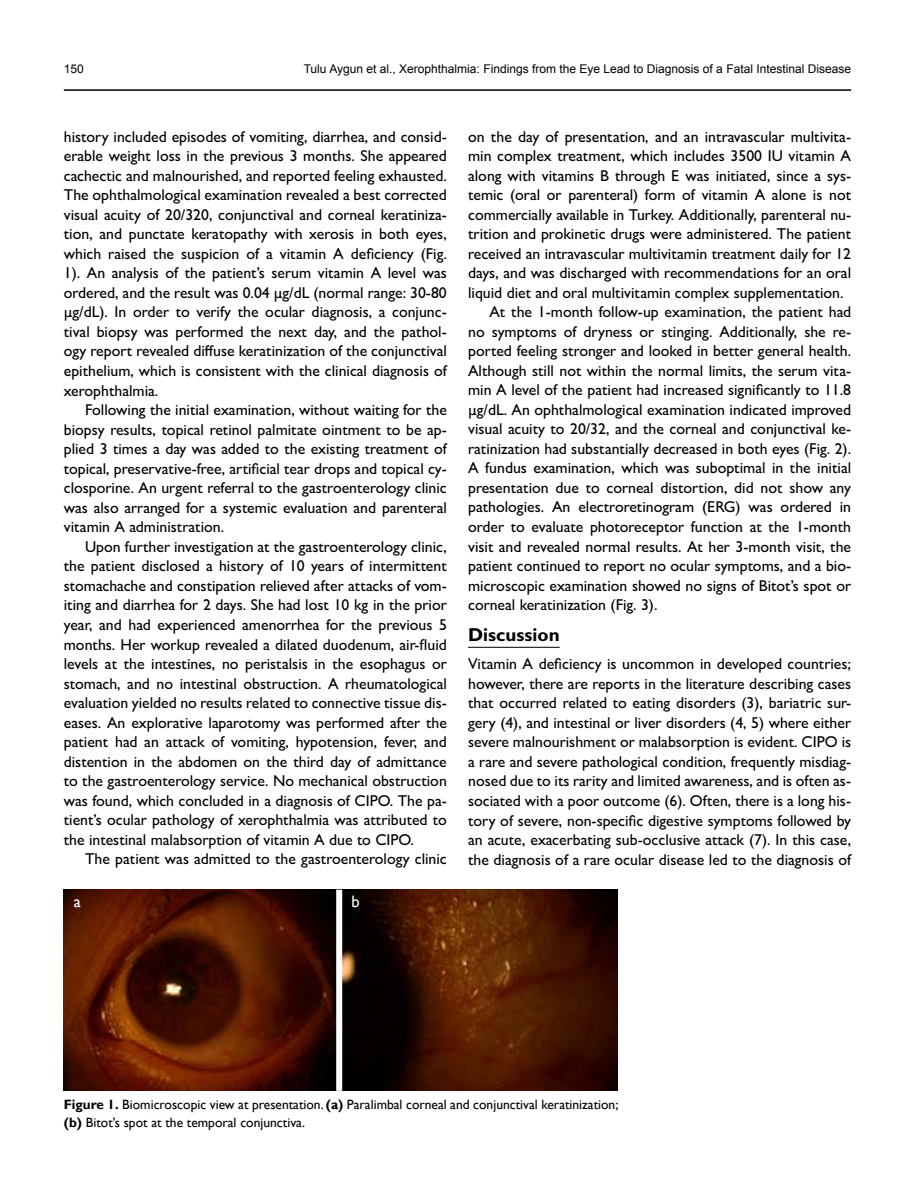
<style>
.page{position:relative;width:915px;height:1191px;background:#fff}
.page>*{position:absolute;margin:0;border:0;box-sizing:border-box;transform-origin:0 0}
.t1{font:700 18.75px "Gill Sans MT Pro";color:#000}
.t2{font:16.5px "Gill Sans";color:#fff}
.t3{font:500 15.75px/19.5px "Gill Sans MT Pro";color:#000;text-align:justify}
.t4{font:13.5px/18px "Gill Sans";color:#000}
.t5{font:12px "Arial";color:#000}
.s1{font-weight:700}
</style>
<div class="page">
<hr style="left:64px;top:89px;width:786px;height:2px;background:#000">
<hr style="left:468px;top:647px;width:91px;height:1px;background:#000">
<img style="left:64px;top:889px;width:553px;height:201px">
<div style="left:336px;top:889px;width:6px;height:201px;background:#fff"></div>
<p class="t5" style="left:64px;top:60px;width:22px">150</p>
<p class="t5" style="left:303px;top:60px;width:548px">Tulu Aygun et al., Xerophthalmia: Findings from the Eye Lead to Diagnosis of a Fatal Intestinal Disease</p>
<p class="t3" style="left:64px;top:126px;width:384px">history included episodes of vomiting, diarrhea, and consid&shy;erable weight loss in the previous 3 months. She appeared cachectic and malnourished, and reported feeling exhausted.<br>The ophthalmological examination revealed a best corrected visual acuity of 20/320, conjunctival and corneal keratiniza&shy;tion, and punctate keratopathy with xerosis in both eyes, which raised the suspicion of a vitamin A deficiency (Fig.<br>1). An analysis of the patient’s serum vitamin A level was ordered, and the result was 0.04 µg/dL (normal range: 30-80 µg/dL). In order to verify the ocular diagnosis, a conjunc&shy;tival biopsy was performed the next day, and the pathol&shy;ogy report revealed diffuse keratinization of the conjunctival epithelium, which is consistent with the clinical diagnosis of xerophthalmia.</p>
<p class="t3" style="left:64px;top:400px;width:384px;text-indent:21px">Following the initial examination, without waiting for the biopsy results, topical retinol palmitate ointment to be ap&shy;plied 3 times a day was added to the existing treatment of topical, preservative-free, artificial tear drops and topical cy&shy;closporine. An urgent referral to the gastroenterology clinic was also arranged for a systemic evaluation and parenteral vitamin A administration.</p>
<p class="t3" style="left:64px;top:536px;width:384px;text-indent:21px">Upon further investigation at the gastroenterology clinic, the patient disclosed a history of 10 years of intermittent stomachache and constipation relieved after attacks of vom&shy;iting and diarrhea for 2 days. She had lost 10 kg in the prior year, and had experienced amenorrhea for the previous 5 months. Her workup revealed a dilated duodenum, air-fluid levels at the intestines, no peristalsis in the esophagus or stomach, and no intestinal obstruction. A rheumatological evaluation yielded no results related to connective tissue dis&shy;eases. An explorative laparotomy was performed after the patient had an attack of vomiting, hypotension, fever, and distention in the abdomen on the third day of admittance to the gastroenterology service. No mechanical obstruction was found, which concluded in a diagnosis of CIPO. The pa&shy;tient’s ocular pathology of xerophthalmia was attributed to the intestinal malabsorption of vitamin A due to CIPO.</p>
<p class="t3" style="left:85px;top:849px;width:363px">The patient was admitted to the gastroenterology clinic</p>
<p class="t2" style="left:74px;top:892px;width:9px">a</p>
<p class="t2" style="left:351px;top:892px;width:10px">b</p>
<p class="t3" style="left:468px;top:126px;width:384px">on the day of presentation, and an intravascular multivita-</p>
<p class="t3" style="left:468px;top:146px;width:384px">min complex treatment, which includes 3500 IU vitamin A</p>
<p class="t3" style="left:468px;top:165px;width:384px">along with vitamins B through E was initiated, since a sys-</p>
<p class="t3" style="left:468px;top:185px;width:384px">temic (oral or parenteral) form of vitamin A alone is not</p>
<p class="t3" style="left:468px;top:204px;width:384px">commercially available in Turkey. Additionally, parenteral nu-</p>
<p class="t3" style="left:468px;top:224px;width:384px">trition and prokinetic drugs were administered. The patient</p>
<p class="t3" style="left:468px;top:243px;width:384px">received an intravascular multivitamin treatment daily for 12</p>
<p class="t3" style="left:468px;top:263px;width:384px">days, and was discharged with recommendations for an oral</p>
<p class="t3" style="left:468px;top:282px;width:377px">liquid diet and oral multivitamin complex supplementation.</p>
<p class="t3" style="left:489px;top:302px;width:363px">At the 1-month follow-up examination, the patient had</p>
<p class="t3" style="left:468px;top:321px;width:384px">no symptoms of dryness or stinging. Additionally, she re-</p>
<p class="t3" style="left:468px;top:341px;width:384px">ported feeling stronger and looked in better general health.</p>
<p class="t3" style="left:468px;top:361px;width:384px">Although still not within the normal limits, the serum vita-</p>
<p class="t3" style="left:468px;top:380px;width:384px">min A level of the patient had increased significantly to 11.8</p>
<p class="t3" style="left:468px;top:400px;width:384px">µg/dL. An ophthalmological examination indicated improved</p>
<p class="t3" style="left:468px;top:419px;width:384px">visual acuity to 20/32, and the corneal and conjunctival ke-</p>
<p class="t3" style="left:468px;top:439px;width:384px">ratinization had substantially decreased in both eyes (Fig. 2).</p>
<p class="t3" style="left:468px;top:458px;width:384px">A fundus examination, which was suboptimal in the initial</p>
<p class="t3" style="left:468px;top:478px;width:384px">presentation due to corneal distortion, did not show any</p>
<p class="t3" style="left:468px;top:497px;width:384px">pathologies. An electroretinogram (ERG) was ordered in</p>
<p class="t3" style="left:468px;top:517px;width:384px">order to evaluate photoreceptor function at the 1-month</p>
<p class="t3" style="left:468px;top:536px;width:384px">visit and revealed normal results. At her 3-month visit, the</p>
<p class="t3" style="left:468px;top:556px;width:384px">patient continued to report no ocular symptoms, and a bio-</p>
<p class="t3" style="left:468px;top:575px;width:384px">microscopic examination showed no signs of Bitot’s spot or</p>
<p class="t3" style="left:468px;top:595px;width:191px">corneal keratinization (Fig. 3).</p>
<p class="t1" style="left:468px;top:623px;width:93px">Discussion</p>
<p class="t3" style="left:468px;top:654px;width:384px">Vitamin A deficiency is uncommon in developed countries; however, there are reports in the literature describing cases that occurred related to eating disorders (3), bariatric sur&shy;gery (4), and intestinal or liver disorders (4, 5) where either severe malnourishment or malabsorption is evident. CIPO is a rare and severe pathological condition, frequently misdiag&shy;nosed due to its rarity and limited awareness, and is often as&shy;sociated with a poor outcome (6). Often, there is a long his&shy;tory of severe, non-specific digestive symptoms followed by an acute, exacerbating sub-occlusive attack (7). In this case, the diagnosis of a rare ocular disease led to the diagnosis of</p>
<p class="t4" style="left:64px;top:1095px;width:556px"><span class="s1">Figure 1.</span> Biomicroscopic view at presentation. <span class="s1">(a)</span> Paralimbal corneal and conjunctival keratinization; <span class="s1">(b)</span> Bitot’s spot at the temporal conjunctiva.</p>
</div>
